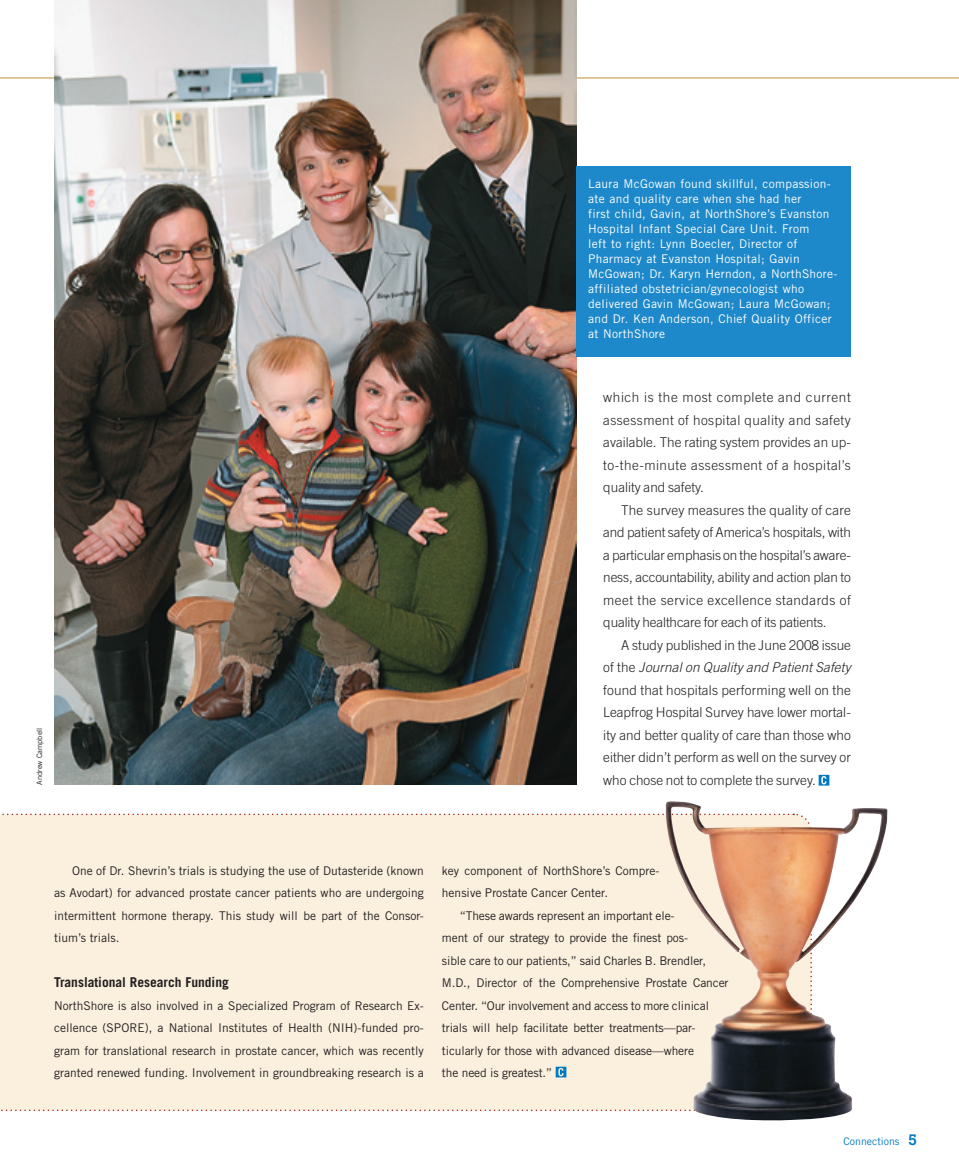
<style>
.page{position:relative;width:959px;height:1175px;background:#fff}
.page>*{position:absolute;margin:0;border:0;box-sizing:border-box;transform-origin:0 0}
.Body_Text{font:300 13.5px/22.5px "Trade Gothic";color:#231f20;text-align:justify}
.Sidebar_Body-2-Ind{font:700 13.5px "Trade Gothic";color:#231f20}
.Sidebar_Body-2-Ind-2{font:12px/22.5px "Trade Gothic";letter-spacing:-.01em;color:#231f20;text-align:justify}
.Photo_Captions{font:12px/15px "Trade Gothic";letter-spacing:.025em;color:#fff}
.t1{font:10.5px "Trade Gothic";color:#0079c2}
.Photo_Credits{font:7.5px "Trade Gothic";color:#231f20}
.s1{font-style:italic}
.s2{font-family:"Boton";font-weight:500;font-size:15px}
</style>
<div class="page">
<hr style="left:0;top:78px;width:958px;height:1px;background:#bf8d36">
<img style="left:54px;top:0;width:522px;height:784px">
<svg style="left:818px;top:775px;width:11px;height:10px"></svg>
<div style="left:576px;top:166px;width:274px;height:191px;background:#1e89ca"></div>
<img style="left:665px;top:801px;width:223px;height:319px">
<svg style="left:0;top:812px;width:812px;height:299px"></svg>
<p class="Photo_Credits" style="left:35px;top:784px;width:59px;rotate:-90deg">Andrew Campbell</p>
<p class="Photo_Captions" style="left:588px;top:176px;width:251px">Laura McGowan found skillful, compassion&shy;ate and quality care when she had her<br>first child, Gavin, at NorthShore’s Evanston Hospital Infant Special Care Unit. From<br>left to right: Lynn Boecler, Director of Pharmacy at Evanston Hospital; Gavin McGowan; Dr. Karyn Herndon, a NorthShore&shy;affiliated obstetrician/gynecologist who delivered Gavin McGowan; Laura McGowan; and Dr. Ken Anderson, Chief Quality Officer at NorthShore</p>
<p class="Body_Text" style="left:603px;top:386px;width:249px">which is the most complete and current assessment of hospital quality and safety available. The rating system provides an up&shy;to-the-minute assessment of a hospital’s quality and safety.</p>
<p class="Body_Text" style="left:603px;top:498px;width:249px;text-indent:18px">The survey measures the quality of care and patient safety of America’s hospitals, with a particular emphasis on the hospital’s aware&shy;ness, accountability, ability and action plan to meet the service excellence standards of quality healthcare for each of its patients.</p>
<p class="Body_Text" style="left:603px;top:633px;width:249px;text-indent:18px">A study published in the June 2008 issue of the <span class="s1">Journal on Quality and Patient Safety </span>found that hospitals performing well on the Leapfrog Hospital Survey have lower mortal&shy;ity and better quality of care than those who either didn’t perform as well on the survey or who chose not to complete the survey.</p>
<p class="Sidebar_Body-2-Ind-2" style="left:54px;top:859px;width:371px;text-indent:18px">One of Dr. Shevrin’s trials is studying the use of Dutasteride (known as Avodart) for advanced prostate cancer patients who are undergoing intermittent hormone therapy. This study will be part of the Consor&shy;tium’s trials.</p>
<p class="Sidebar_Body-2-Ind" style="left:54px;top:974px;width:176px">Translational Research Funding</p>
<p class="Sidebar_Body-2-Ind-2" style="left:54px;top:994px;width:371px">NorthShore is also involved in a Specialized Program of Research Ex&shy;cellence (SPORE), a National Institutes of Health (NIH)-funded pro&shy;gram for translational research in prostate cancer, which was recently granted renewed funding. Involvement in groundbreaking research is a</p>
<p class="Sidebar_Body-2-Ind-2" style="left:442px;top:859px;width:219px">key component of NorthShore’s Compre&shy;hensive Prostate Cancer Center.</p>
<p class="Sidebar_Body-2-Ind-2" style="left:442px;top:904px;width:288px;text-align:left;text-indent:18px">“These awards represent an important ele-<br>ment of our strategy to provide the finest pos-<br>sible care to our patients,” said Charles B. Brendler, M.D., Director of the Comprehensive Prostate Cancer Center. “Our involvement and access to more clinical trials will help facilitate better treatments—par&shy;ticularly for those with advanced disease—where<br>the need is greatest.”</p>
<p class="t1" style="left:843px;top:1134px;width:75px">Connections <span class="s2">5</span></p>
</div>
